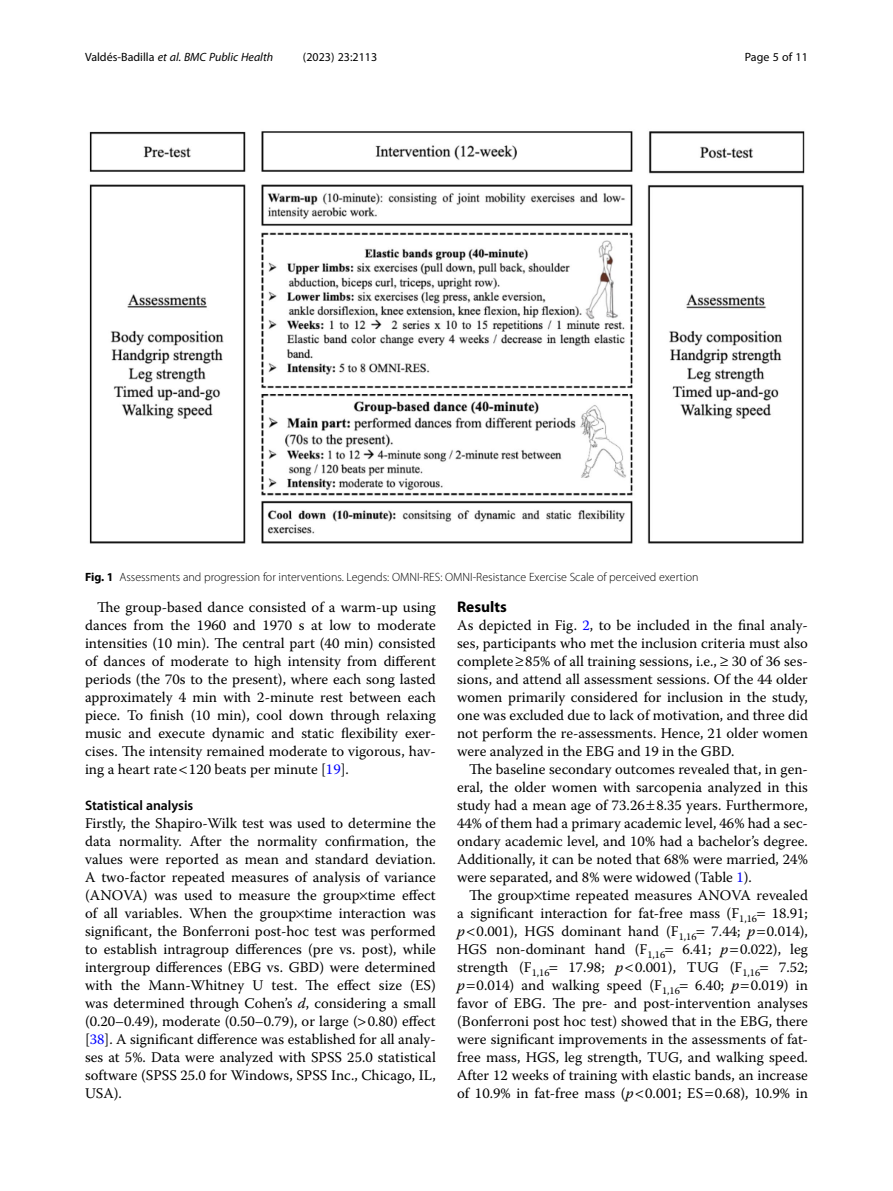
<style>
.page{position:relative;width:893px;height:1191px;background:#fff}
.page>*{position:absolute;margin:0;border:0;box-sizing:border-box;transform-origin:0 0}
.Head_1{font:700 15.45px "Myriad Pro";color:#000}
.Body_Text_Indent{font:14.7px/18px "Warnock Pro";color:#000;text-align:justify}
.Body_Text{font:14.7px/18px "Warnock Pro";color:#000;text-align:justify}
.Head_2{font:600 13.8px "Myriad Pro";color:#000}
.Figure_Caption{font:300 12px "Myriad Pro";color:#000}
.t1{font:italic 12px "Myriad Pro";color:#000}
.t2{font:12px "Myriad Pro";color:#000}
.s1{font-style:normal}
.s2{font-weight:700}
.s3{color:#00f}
.s4{font-style:italic}
</style>
<div class="page">
<img style="left:89px;top:131px;width:716px;height:413px">
<p class="t1" style="left:85px;top:50px;width:190px"><span class="s1">Valdés-Badilla</span> et al. BMC Public Health</p>
<p class="t2" style="left:303px;top:50px;width:76px">(2023) 23:2113</p>
<p class="t2" style="left:745px;top:50px;width:65px">Page 5 of 11</p>
<p class="Figure_Caption" style="left:85px;top:570px;width:615px"><span class="s2">Fig. 1</span> Assessments and progression for interventions. Legends: OMNI-RES: OMNI-Resistance Exercise Scale of perceived exertion</p>
<p class="Body_Text_Indent" style="left:85px;top:598px;width:352px;text-indent:12px">The group-based dance consisted of a warm-up using dances from the 1960 and 1970 s at low to moderate intensities (10 min). The central part (40 min) consisted of dances of moderate to high intensity from different periods (the 70s to the present), where each song lasted approximately 4 min with 2-minute rest between each piece. To finish (10 min), cool down through relaxing music and execute dynamic and static flexibility exer&shy;cises. The intensity remained moderate to vigorous, hav&shy;ing a heart rate 120 beats per minute [<span class="s3">19</span>].</p>
<p class="Head_2" style="left:85px;top:797px;width:110px">Statistical analysis</p>
<p class="Body_Text" style="left:85px;top:814px;width:352px">Firstly, the Shapiro-Wilk test was used to determine the data normality. After the normality confirmation, the values were reported as mean and standard deviation.<br>A two-factor repeated measures of analysis of variance (ANOVA) was used to measure the group time effect of all variables. When the group time interaction was significant, the Bonferroni post-hoc test was performed to establish intragroup differences (pre vs. post), while intergroup differences (EBG vs. GBD) were determined with the Mann-Whitney U test. The effect size (ES) was determined through Cohen’s <span class="s4">d</span>, considering a small (0.20–0.49), moderate (0.50–0.79), or large ( 0.80) effect [<span class="s3">38</span>]. A significant difference was established for all analy&shy;ses at 5%. Data were analyzed with SPSS 25.0 statistical software (SPSS 25.0 for Windows, SPSS Inc., Chicago, IL, USA).</p>
<p class="Head_1" style="left:457px;top:597px;width:51px">Results</p>
<p class="Body_Text" style="left:457px;top:616px;width:352px">As depicted in Fig. <span class="s3">2</span>, to be included in the final analy&shy;ses, participants who met the inclusion criteria must also complete≥85% of all training sessions, i.e., ≥ 30 of 36 ses&shy;sions, and attend all assessment sessions. Of the 44 older women primarily considered for inclusion in the study, one was excluded due to lack of motivation, and three did not perform the re-assessments. Hence, 21 older women were analyzed in the EBG and 19 in the GBD.</p>
<p class="Body_Text_Indent" style="left:457px;top:760px;width:352px;text-indent:12px">The baseline secondary outcomes revealed that, in gen&shy;eral, the older women with sarcopenia analyzed in this study had a mean age of 73.26 8.35 years. Furthermore, 44% of them had a primary academic level, 46% had a sec&shy;ondary academic level, and 10% had a bachelor’s degree.<br>Additionally, it can be noted that 68% were married, 24% were separated, and 8% were widowed (Table <span class="s3">1</span>).</p>
<p class="Body_Text_Indent" style="left:457px;top:886px;width:352px;text-indent:12px">The group time repeated measures ANOVA revealed a significant interaction for fat-free mass (F<sub>1,16</sub> 18.91; <span class="s4">p</span> 0.001), HGS dominant hand (F<sub>1,16</sub> 7.44; <span class="s4">p</span> 0.014), HGS non-dominant hand (F<sub>1,16</sub> 6.41; <span class="s4">p</span> 0.022), leg strength (F<sub>1,16</sub></p>
<p class="Body_Text_Indent" style="left:568px;top:958px;width:193px">17.98; <span class="s4">p</span> 0.001), TUG (F<sub>1,16</sub></p>
<p class="Body_Text_Indent" style="left:457px;top:958px;width:352px;text-indent:322px">7.52; <span class="s4">p</span> 0.014) and walking speed (F<sub>1,16</sub> 6.40; <span class="s4">p</span> 0.019) in favor of EBG. The pre- and post-intervention analyses (Bonferroni post hoc test) showed that in the EBG, there were significant improvements in the assessments of fat&shy;free mass, HGS, leg strength, TUG, and walking speed.<br>After 12 weeks of training with elastic bands, an increase of 10.9% in fat-free mass (<span class="s4">p</span> 0.001; ES 0.68), 10.9% in</p>
</div>
